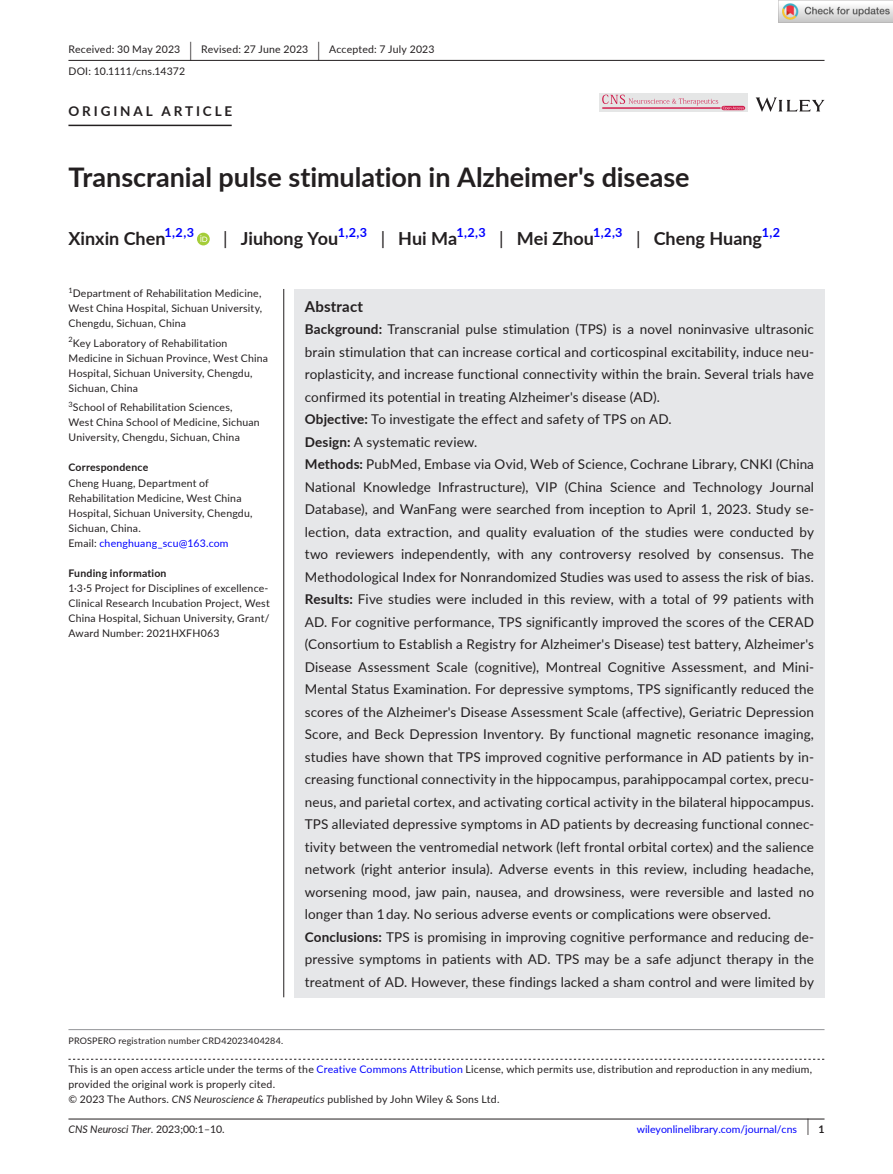
<style>
.page{position:relative;width:893px;height:1174px;background:#fff}
.page>*{position:absolute;margin:0;border:0;box-sizing:border-box;transform-origin:0 0}
.t1{font:700 27px "Lato";letter-spacing:-.005em;color:#231f20}
.t2{font:700 18px "Lato";color:#231f20}
.t3{font:700 15px "Lato";letter-spacing:.015em;color:#231f20}
.t4{font:13.5px/22.5px "Lato";letter-spacing:.01em;color:#231f20}
.t5{font:700 13.5px "Lato";letter-spacing:.215em;color:#231f20}
.t6{font:700 12.6px "Lato";color:#00f}
.t7{font:10.5px/15px "Lato";letter-spacing:.02em;color:#231f20}
.t8{font:10.5px "Lato";color:#00f}
.t9{font:700 10.5px "Lato";letter-spacing:.02em;color:#231f20}
.t10{font:italic 10.5px "Lato";color:#231f20}
.t11{font:9px "Lato";letter-spacing:.02em;color:#231f20}
.t12{font:7.35px "Lato";color:#231f20}
.s1{font-size:19.65px}
.s2{font-weight:400}
.s3{color:#00f}
.s4{font-weight:700}
.s5{font-style:italic}
.s6{font-style:normal}
.s7{font-size:17.4px;color:#231f20}
.s8{font-weight:700;color:#231f20}
</style>
<div class="page">
<hr style="left:68px;top:1118px;width:756px;height:1px;background:#231f20">
<svg style="left:756px;top:97px;width:68px;height:15px"></svg>
<div style="left:599px;top:93px;width:149px;height:19px;background:#e5e6e6"></div>
<hr style="left:721px;top:106px;width:24px;height:4px;background:#d11c4b;border-radius:2px">
<svg style="left:602px;top:95px;width:142px;height:15px"></svg>
<hr style="left:68px;top:60px;width:756px;height:1px;background:#231f20">
<hr style="left:68px;top:125px;width:164px;height:1px;background:#231f20">
<svg style="left:197px;top:233px;width:13px;height:12px"></svg>
<svg style="left:200px;top:235px;width:7px;height:7px"></svg>
<svg style="left:68px;top:1058px;width:756px;height:1px"></svg>
<hr style="left:68px;top:1029px;width:756px;height:1px;background:#939598">
<div style="left:294px;top:289px;width:530px;height:708px;background:#e6e7e9"></div>
<hr style="left:283px;top:289px;width:1px;height:708px;background:#231f20">
<img style="left:779px;top:0;width:114px;height:23px">
<p class="t7" style="left:68px;top:38px;width:368px;line-height:21.8px">Received: 30 May 2023 <span class="s1">|</span> Revised: 27 June 2023 <span class="s1">|</span> Accepted: 7 July 2023<br>DOI: 10.1111/cns.14372</p>
<p class="t5" style="left:68px;top:101px;width:165px">ORIGINAL ARTICLE</p>
<h1 class="t1" style="left:68px;top:157px;width:623px">Transcranial pulse stimulation in Alzheimer's disease</h1>
<h2 class="t2" style="left:68px;top:226px;width:99px">Xinxin Chen</h2>
<p class="t6" style="left:165px;top:223px;width:31px">1,2,3</p>
<h2 class="t2" style="left:223px;top:226px;width:117px"><span class="s2">|</span> Jiuhong You</h2>
<p class="t6" style="left:338px;top:223px;width:31px">1,2,3</p>
<h2 class="t2" style="left:381px;top:226px;width:78px"><span class="s2">|</span> Hui Ma</h2>
<p class="t6" style="left:456px;top:223px;width:31px">1,2,3</p>
<h2 class="t2" style="left:499px;top:226px;width:96px"><span class="s2">|</span> Mei Zhou</h2>
<p class="t6" style="left:593px;top:223px;width:31px">1,2,3</p>
<h2 class="t2" style="left:636px;top:226px;width:127px"><span class="s2">|</span> Cheng Huang</h2>
<p class="t6" style="left:762px;top:223px;width:20px">1,2</p>
<p class="t12" style="left:68px;top:285px;width:6px">1</p>
<p class="t7" style="left:68px;top:286px;width:195px;text-align:justify;text-indent:4px">Department of Rehabilitation Medicine, West China Hospital, Sichuan University, Chengdu, Sichuan, China</p>
<p class="t12" style="left:68px;top:334px;width:6px">2</p>
<p class="t7" style="left:68px;top:335px;width:201px;text-indent:4px">Key Laboratory of Rehabilitation Medicine in Sichuan Province, West China Hospital, Sichuan University, Chengdu, Sichuan, China</p>
<p class="t7" style="left:68px;top:400px;width:193px"><sup>3</sup>School of Rehabilitation Sciences,<br>West China School of Medicine, Sichuan<br>University, Chengdu, Sichuan, China</p>
<p class="t9" style="left:68px;top:460px;width:81px">Correspondence</p>
<p class="t7" style="left:68px;top:475px;width:186px">Cheng Huang, Department of<br>Rehabilitation Medicine, West China<br>Hospital, Sichuan University, Chengdu,<br>Sichuan, China.<br>Email: <span class="s3">chenghuang_scu@163.com</span></p>
<p class="t9" style="left:68px;top:565px;width:100px">Funding information</p>
<p class="t7" style="left:68px;top:580px;width:203px">1·3·5 Project for Disciplines of excellence-Clinical Research Incubation Project, West China Hospital, Sichuan University, Grant/ Award Number: 2021HXFH063</p>
<p class="t11" style="left:68px;top:1033px;width:216px">PROSPERO registration number CRD42023404284.</p>
<p class="t3" style="left:305px;top:295px;width:60px">Abstract</p>
<p class="t4" style="left:305px;top:317px;width:511px"><span class="s4">Background:</span> Transcranial pulse stimulation (TPS) is a novel noninvasive ultrasonic brain stimulation that can increase cortical and corticospinal excitability, induce neu&shy;roplasticity, and increase functional connectivity within the brain. Several trials have confirmed its potential in treating Alzheimer's disease (AD).<br><span class="s4">Objective:</span> To investigate the effect and safety of TPS on AD.<br><span class="s4">Design:</span> A systematic review.<br><span class="s4">Methods:</span> PubMed, Embase via Ovid, Web of Science, Cochrane Library, CNKI (China National Knowledge Infrastructure), VIP (China Science and Technology Journal Database), and WanFang were searched from inception to April 1, 2023. Study se&shy;lection, data extraction, and quality evaluation of the studies were conducted by two reviewers independently, with any controversy resolved by consensus. The Methodological Index for Nonrandomized Studies was used to assess the risk of bias.<br><span class="s4">Results:</span> Five studies were included in this review, with a total of 99 patients with AD. For cognitive performance, TPS significantly improved the scores of the CERAD (Consortium to Establish a Registry for Alzheimer's Disease) test battery, Alzheimer's Disease Assessment Scale (cognitive), Montreal Cognitive Assessment, and Mini-Mental Status Examination. For depressive symptoms, TPS significantly reduced the scores of the Alzheimer's Disease Assessment Scale (affective), Geriatric Depression Score, and Beck Depression Inventory. By functional magnetic resonance imaging, studies have shown that TPS improved cognitive performance in AD patients by in&shy;creasing functional connectivity in the hippocampus, parahippocampal cortex, precu&shy;neus, and parietal cortex, and activating cortical activity in the bilateral hippocampus.<br>TPS alleviated depressive symptoms in AD patients by decreasing functional connec&shy;tivity between the ventromedial network (left frontal orbital cortex) and the salience network (right anterior insula). Adverse events in this review, including headache, worsening mood, jaw pain, nausea, and drowsiness, were reversible and lasted no longer than 1 day. No serious adverse events or complications were observed.<br><span class="s4">Conclusions:</span> TPS is promising in improving cognitive performance and reducing de&shy;pressive symptoms in patients with AD. TPS may be a safe adjunct therapy in the treatment of AD. However, these findings lacked a sham control and were limited by</p>
<p class="t7" style="left:68px;top:1061px;width:745px">This is an open access article under the terms of the <span class="s3">Creative Commons Attribution</span> License, which permits use, distribution and reproduction in any medium, provided the original work is properly cited.<br>© 2023 The Authors. <span class="s5">CNS Neuroscience &amp; Therapeutics</span> published by John Wiley &amp; Sons Ltd.</p>
<p class="t10" style="left:68px;top:1121px;width:158px">CNS Neurosci Ther. <span class="s6">2023;00:1–10.</span></p>
<p class="t8" style="left:637px;top:1121px;width:189px">wileyonlinelibrary.com/journal/cns <span class="s7">|</span> <span class="s8">1</span></p>
</div>
